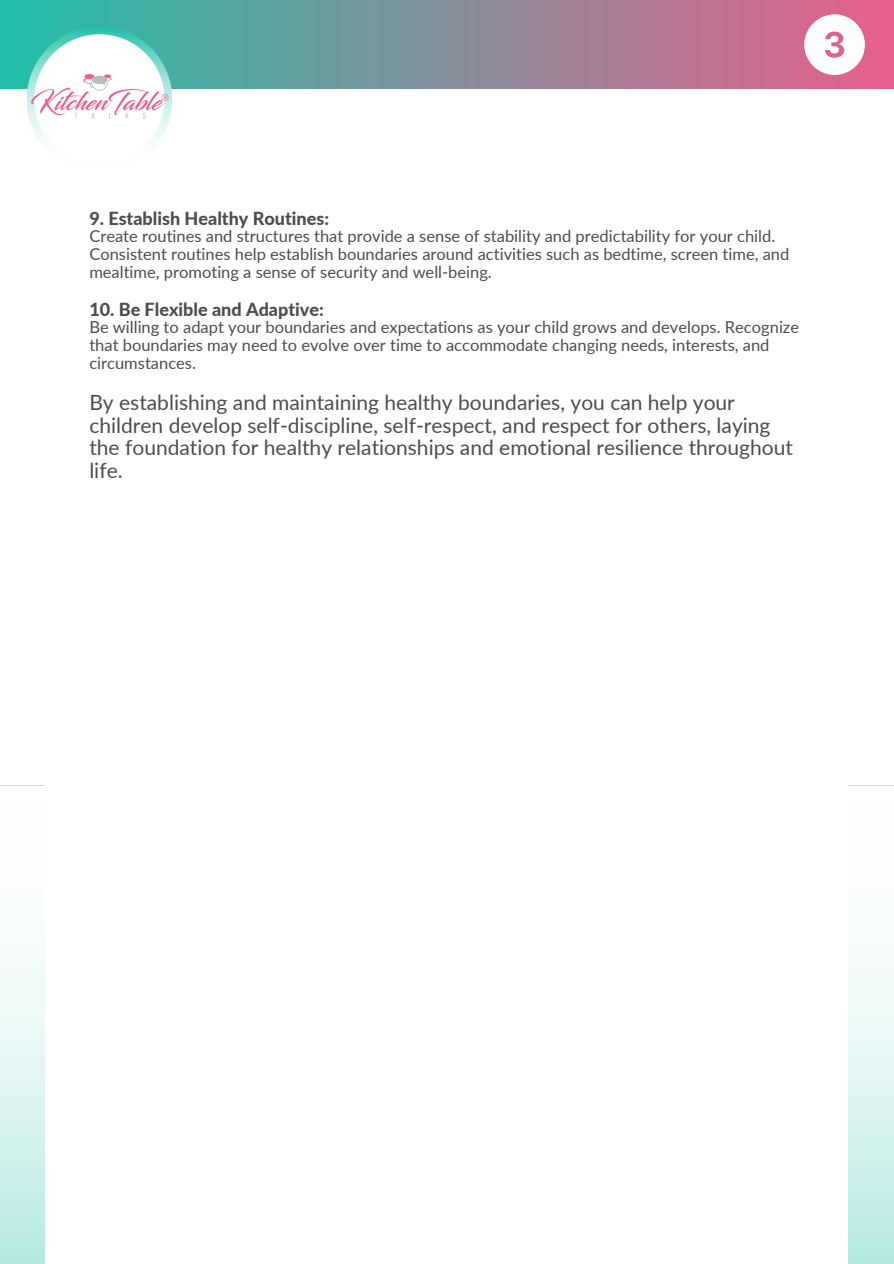
<style>
.page{position:relative;width:894px;height:1264px;background:#fff}
.page>*{position:absolute;margin:0;border:0;box-sizing:border-box;transform-origin:0 0}
.t1{font:21px/22.5px "Lato";color:#4d4d4d}
.t2{font:800 18px "Lato";color:#4d4d4d}
.t3{font:16.5px/18px "Lato";color:#4d4d4d}
</style>
<div class="page">
<div style="left:0;top:785px;width:893px;height:478px;background:linear-gradient(to bottom,#fff,#bfece6)"></div>
<div style="left:46px;top:0;width:801px;height:1263px;background:#fff"></div>
<div style="left:0;top:0;width:893px;height:89px;background:linear-gradient(to right,#20bfa8,#e85f8d)"></div>
<img style="left:27px;top:27px;width:144px;height:116px">
<svg style="left:804px;top:14px;width:60px;height:61px"></svg>
<p class="t2" style="left:89px;top:207px;width:241px">9. Establish Healthy Routines:</p>
<p class="t3" style="left:89px;top:226px;width:701px">Create routines and structures that provide a sense of stability and predictability for your child.<br>Consistent routines help establish boundaries around activities such as bedtime, screen time, and mealtime, promoting a sense of security and well-being.</p>
<p class="t2" style="left:89px;top:298px;width:236px">10. Be Flexible and Adaptive:</p>
<p class="t3" style="left:89px;top:317px;width:711px">Be willing to adapt your boundaries and expectations as your child grows and develops. Recognize that boundaries may need to evolve over time to accommodate changing needs, interests, and circumstances.</p>
<p class="t1" style="left:89px;top:391px;width:705px">By establishing and maintaining healthy boundaries, you can help your children develop self-discipline, self-respect, and respect for others, laying the foundation for healthy relationships and emotional resilience throughout life.</p>
</div>
